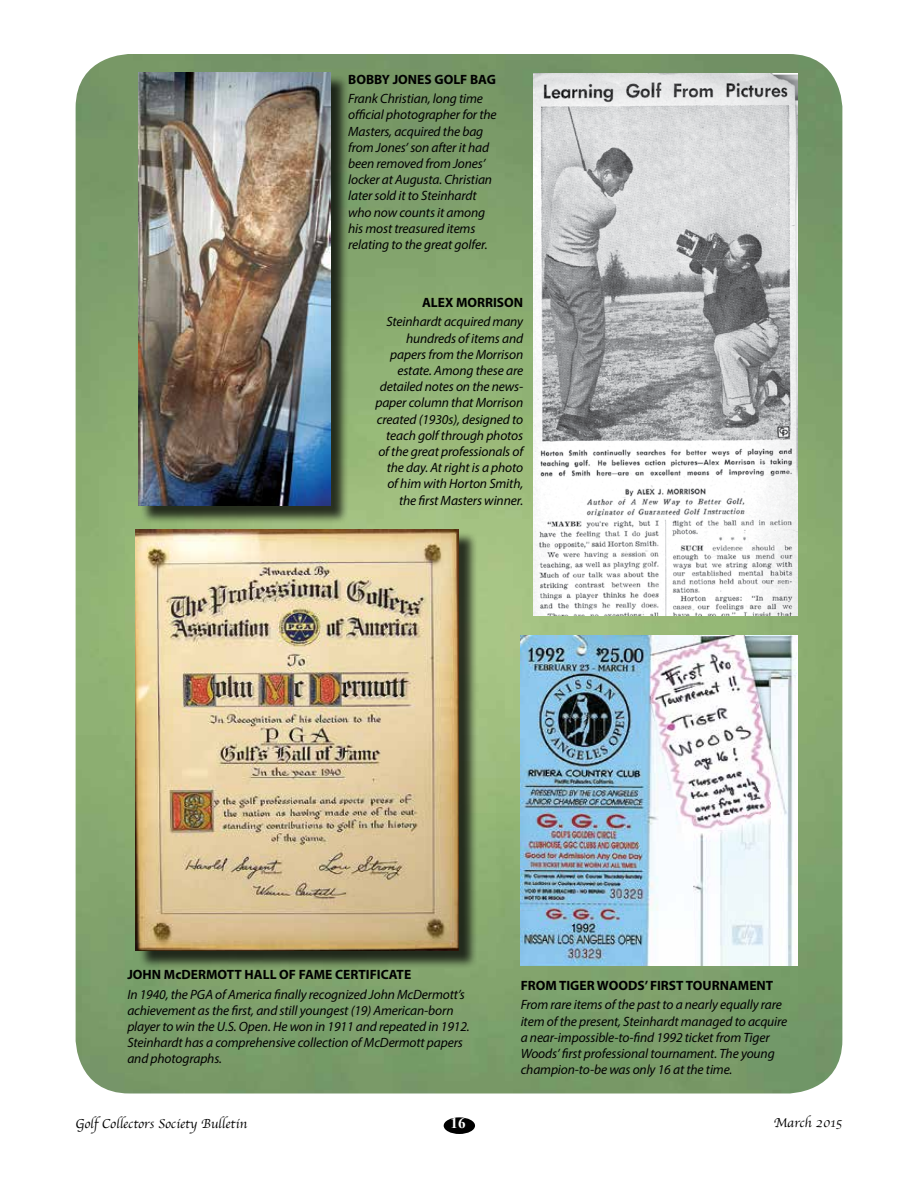
<style>
.page{position:relative;width:918px;height:1188px;background:#fff}
.page>*{position:absolute;margin:0;border:0;box-sizing:border-box;transform-origin:0 0}
.t1{font:700 15px "Times New Roman";color:#fff}
.t2{font:italic 13.5px/16.2px "Myriad Pro";letter-spacing:-.01em;color:#000}
.t3{font:700 13.5px "Myriad Pro";color:#000}
.t4{font:13.5px "Apple Chancery";color:#000}
</style>
<div class="page">
<div style="left:444px;top:1117px;width:31px;height:17px;background:#000;border-radius:50%"></div>
<img style="left:76px;top:54px;width:766px;height:1040px">
<div style="left:138px;top:531px;width:340px;height:438px;background:#000;opacity:.75"></div>
<img style="left:136px;top:529px;width:323px;height:422px">
<img style="left:534px;top:73px;width:264px;height:543px">
<img style="left:521px;top:635px;width:277px;height:330px">
<div style="left:140px;top:74px;width:209px;height:450px;background:#000;opacity:.75"></div>
<img style="left:138px;top:72px;width:193px;height:433px">
<p class="t3" style="left:348px;top:70px;width:149px">BOBBY JONES GOLF BAG</p>
<p class="t2" style="left:348px;top:90px;width:150px">Frank Christian, long time official photographer for the<br>Masters, acquired the bag from Jones’ son after it had been removed from Jones’ locker at Augusta. Christian later sold it to Steinhardt who now counts it among his most treasured items relating to the great golfer.</p>
<p class="t3" style="left:422px;top:293px;width:103px">ALEX MORRISON</p>
<p class="t2" style="left:375px;top:314px;width:149px;text-align:right">Steinhardt acquired many hundreds of items and papers from the Morrison estate. Among these are detailed notes on the news&shy;paper column that Morrison created (1930s), designed to teach golf through photos of the great professionals of the day. At right is a photo of him with Horton Smith, the first Masters winner.</p>
<p class="t3" style="left:127px;top:966px;width:285px">JOHN McDERMOTT HALL OF FAME CERTIFICATE</p>
<p class="t2" style="left:127px;top:986px;width:344px">In 1940, the PGA of America finally recognized John McDermott’s achievement as the first, and still youngest (19) American-born player to win the U.S. Open. He won in 1911 and repeated in 1912.<br>Steinhardt has a comprehensive collection of McDermott papers and photographs.</p>
<p class="t3" style="left:521px;top:976px;width:254px">FROM TIGER WOODS’ FIRST TOURNAMENT</p>
<p class="t2" style="left:521px;top:997px;width:268px">From rare items of the past to a nearly equally rare item of the present, Steinhardt managed to acquire a near-impossible-to-find 1992 ticket from Tiger Woods’ first professional tournament. The young champion-to-be was only 16 at the time.</p>
<p class="t4" style="left:76px;top:1113px;width:173px">Golf Collectors Society Bulletin</p>
<p class="t1" style="left:451px;top:1113px;width:16px">16</p>
<p class="t4" style="left:774px;top:1112px;width:70px">March 2015</p>
</div>
